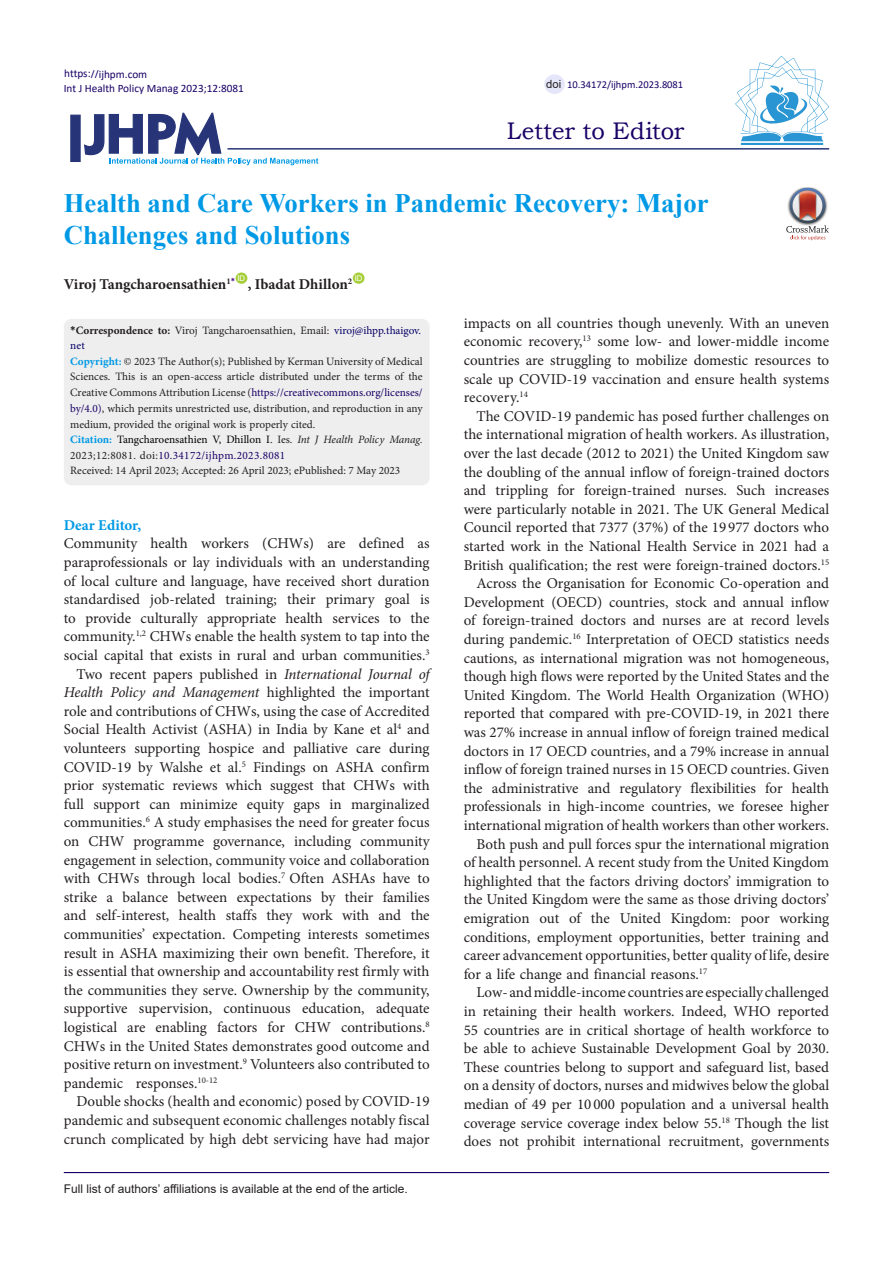
<style>
.page{position:relative;width:893px;height:1263px;background:#fff}
.page>*{position:absolute;margin:0;border:0;box-sizing:border-box;transform-origin:0 0}
.Default{font:700 26.7px/31.5px "Times New Roman";color:#0099e5}
.t1{font:24px "Bookman Old Style";letter-spacing:-.01em;color:#190066}
.annotation_text{font:15px/18.6px "Minion Pro";color:#231f20;text-align:justify}
.Default-2{font:700 15px "Minion Pro";color:#231f20}
.t2{font:700 15px "Minion Pro";color:#0099e5}
.t3{font:12px "Arial";color:#231f20}
.Default-3{font:11.25px/15.8px "Minion Pro";color:#231f20}
.Default-4{font:11.25px/15.8px "Minion Pro";letter-spacing:.01em;color:#000}
.t4{font:11.25px "Calibri";color:#190066}
.t5{font:11.25px "Arial";color:#231f20}
.t6{font:10.5px "Calibri";color:#190066}
.t7{font:7.8px "Arial";color:#fff}
.s1{font-family:"Calibri";font-weight:700}
.s2{font-weight:700}
.s3{color:#050066}
.s4{font-weight:700;color:#0099e5}
.s5{color:#190066}
.s6{color:#231f20}
.s7{font-style:italic;color:#231f20}
.s8{font-style:italic}
</style>
<div class="page">
<svg style="left:84px;top:112px;width:234px;height:53px"></svg>
<div style="left:70px;top:115px;width:11px;height:47px;background:#273578;border:1px solid #273578"></div>
<div style="left:236px;top:272px;width:11px;height:12px;background:#a6ce39;border-radius:50%"></div>
<div style="left:353px;top:272px;width:12px;height:12px;background:#a6ce39;border-radius:50%"></div>
<hr style="left:227px;top:148px;width:602px;height:2px;background:#273578">
<hr style="left:64px;top:1172px;width:765px;height:1px;background:#190066">
<hr style="left:741px;top:143px;width:82px;height:2px;background:#2995d2">
<svg style="left:735px;top:56px;width:94px;height:85px"></svg>
<div style="left:544px;top:74px;width:21px;height:20px;background:#e6e6fa;border-radius:50%"></div>
<img style="left:801px;top:187px;width:13px;height:1px">
<svg style="left:786px;top:188px;width:43px;height:52px"></svg>
<div style="left:64px;top:319px;width:366px;height:166px;background:#eee;border-radius:8px"></div>
<p class="t4" style="left:64px;top:66px;width:85px">https://ijhpm.com</p>
<p class="t4" style="left:64px;top:81px;width:182px">Int J Health Policy Manag 2023;12:8081</p>
<p class="t5" style="left:546px;top:76px;width:17px">doi</p>
<p class="t6" style="left:567px;top:77px;width:118px">10.34172/ijhpm.2023.8081</p>
<p class="t1" style="left:507px;top:115px;width:179px">Letter to Editor</p>
<p class="Default" style="left:64px;top:187px;width:646px">Health and Care Workers in Pandemic Recovery: Major<br>Challenges and Solutions</p>
<p class="Default-2" style="left:64px;top:274px;width:173px">Viroj Tangcharoensathien<sup>1</sup><sup>*</sup></p>
<p class="t7" style="left:237px;top:273px;width:9px">ID</p>
<p class="t7" style="left:355px;top:273px;width:9px">ID</p>
<p class="Default-2" style="left:248px;top:274px;width:106px">, Ibadat Dhillon<sup>2</sup></p>
<p class="Default-3" style="left:70px;top:323px;width:353px;line-height:15px"><span class="s1">*</span><span class="s2">Correspondence to:</span> Viroj Tangcharoensathien, Email: <span class="s3">viroj@ihpp.thaigov. net</span></p>
<p class="Default-3" style="left:70px;top:353px;width:354px;text-align:justify"><span class="s4">Copyright:</span> © 2023 The Author(s); Published by Kerman University of Medical Sciences. This is an open-access article distributed under the terms of the Creative Commons Attribution License (<span class="s5">https://creativecommons.org/licenses/ by/4.0)</span>, which permits unrestricted use, distribution, and reproduction in any medium, provided the original work is properly cited.</p>
<p class="Default-4" style="left:70px;top:432px;width:354px"><span class="s4">Citation:</span> Tangcharoensathien V, Dhillon I<span class="s6">. Ies.</span> <span class="s7">Int J Health Policy Manag.<br></span><span class="s6">2023;12:8081. doi:</span><span class="s5">10.34172/ijhpm.2023.8081</span></p>
<p class="Default-3" style="left:70px;top:463px;width:332px">Received: 14 April 2023; Accepted: 26 April 2023; ePublished: 7 May 2023</p>
<p class="t2" style="left:64px;top:514px;width:79px">Dear Editor,</p>
<p class="annotation_text" style="left:64px;top:534px;width:367px">Community health workers (CHWs) are defined as paraprofessionals or lay individuals with an understanding of local culture and language, have received short duration standardised job-related training; their primary goal is to provide culturally appropriate health services to the community.<sup>1,2</sup> CHWs enable the health system to tap into the social capital that exists in rural and urban communities.<sup>3</sup></p>
<p class="annotation_text" style="left:64px;top:664px;width:367px;text-indent:13px">Two recent papers published in <span class="s8">International Journal of Health Policy and Management</span> highlighted the important role and contributions of CHWs, using the case of Accredited Social Health Activist (ASHA) in India by Kane et al<sup>4</sup> and volunteers supporting hospice and palliative care during COVID-19 by Walshe et al.<sup>5</sup> Findings on ASHA confirm prior systematic reviews which suggest that CHWs with full support can minimize equity gaps in marginalized communities.<sup>6</sup> A study emphasises the need for greater focus on CHW programme governance, including community engagement in selection, community voice and collaboration with CHWs through local bodies.<sup>7</sup> Often ASHAs have to strike a balance between expectations by their families and self-interest, health staffs they work with and the communities’ expectation. Competing interests sometimes result in ASHA maximizing their own benefit. Therefore, it is essential that ownership and accountability rest firmly with the communities they serve. Ownership by the community, supportive supervision, continuous education, adequate logistical are enabling factors for CHW contributions.<sup>8<br></sup>CHWs in the United States demonstrates good outcome and positive return on investment.<sup>9</sup> Volunteers also contributed to pandemic responses.<sup>10-12</sup></p>
<p class="annotation_text" style="left:64px;top:1092px;width:367px;text-indent:13px">Double shocks (health and economic) posed by COVID-19 pandemic and subsequent economic challenges notably fiscal crunch complicated by high debt servicing have had major</p>
<p class="t3" style="left:64px;top:1180px;width:346px">Full list of authors’ affiliations is available at the end of the article.</p>
<p class="annotation_text" style="left:464px;top:314px;width:367px">impacts on all countries though unevenly. With an uneven economic recovery,<sup>13</sup> some low- and lower-middle income countries are struggling to mobilize domestic resources to scale up COVID-19 vaccination and ensure health systems recovery.<sup>14</sup></p>
<p class="annotation_text" style="left:464px;top:407px;width:367px;text-indent:13px">The COVID-19 pandemic has posed further challenges on the international migration of health workers. As illustration, over the last decade (2012 to 2021) the United Kingdom saw the doubling of the annual inflow of foreign-trained doctors and trippling for foreign-trained nurses. Such increases were particularly notable in 2021. The UK General Medical Council reported that 7377 (37%) of the 19 977 doctors who started work in the National Health Service in 2021 had a British qualification; the rest were foreign-trained doctors.<sup>15</sup></p>
<p class="annotation_text" style="left:464px;top:574px;width:367px;text-indent:13px">Across the Organisation for Economic Co-operation and Development (OECD) countries, stock and annual inflow of foreign-trained doctors and nurses are at record levels during pandemic.<sup>16</sup> Interpretation of OECD statistics needs cautions, as international migration was not homogeneous, though high flows were reported by the United States and the United Kingdom. The World Health Organization (WHO) reported that compared with pre-COVID-19, in 2021 there was 27% increase in annual inflow of foreign trained medical doctors in 17 OECD countries, and a 79% increase in annual inflow of foreign trained nurses in 15 OECD countries. Given the administrative and regulatory flexibilities for health professionals in high-income countries, we foresee higher international migration of health workers than other workers.</p>
<p class="annotation_text" style="left:464px;top:834px;width:367px;text-indent:13px">Both push and pull forces spur the international migration of health personnel. A recent study from the United Kingdom highlighted that the factors driving doctors’ immigration to the United Kingdom were the same as those driving doctors’ emigration out of the United Kingdom: poor working conditions, employment opportunities, better training and career advancement opportunities, better quality of life, desire for a life change and financial reasons.<sup>17</sup></p>
<p class="annotation_text" style="left:464px;top:983px;width:367px;text-indent:13px">Low- and middle-income countries are especially challenged in retaining their health workers. Indeed, WHO reported 55 countries are in critical shortage of health workforce to be able to achieve Sustainable Development Goal by 2030.<br>These countries belong to support and safeguard list, based on a density of doctors, nurses and midwives below the global median of 49 per 10 000 population and a universal health coverage service coverage index below 55.<sup>18</sup> Though the list does not prohibit international recruitment, governments</p>
</div>
